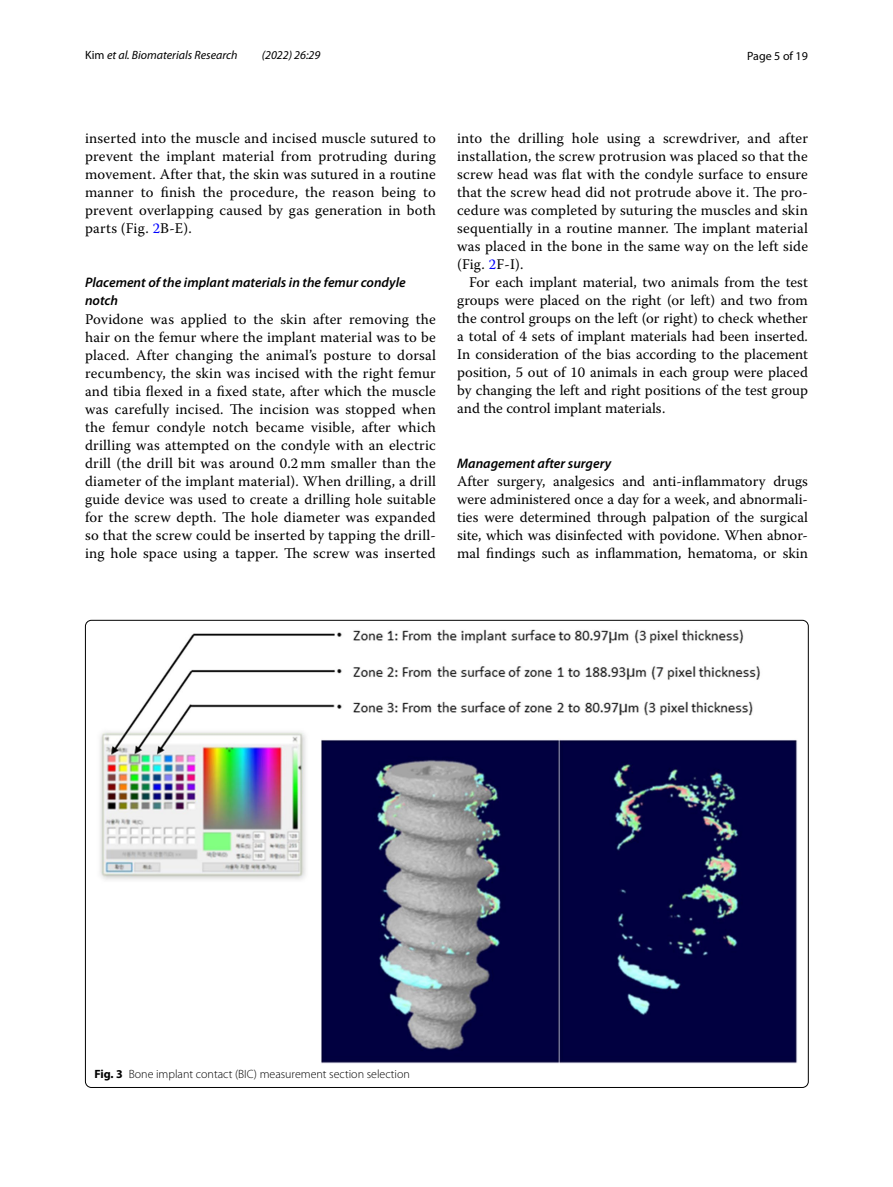
<style>
.page{position:relative;width:893px;height:1187px;background:#fff}
.page>*{position:absolute;margin:0;border:0;box-sizing:border-box;transform-origin:0 0}
.t1{font:14.7px/18px "Warnock Pro";letter-spacing:.015em;color:#000;text-align:justify}
.t2{font:italic 600 13.8px/18px "Myriad Pro";color:#000}
.t3{font:300 12px "Myriad Pro";color:#000}
.t4{font:italic 12px "Myriad Pro";color:#000}
.t5{font:12px "Myriad Pro";color:#000}
.s1{font-style:normal}
.s2{color:#00f}
.s3{font-weight:700}
</style>
<div class="page">
<img style="left:100px;top:629px;width:697px;height:434px">
<p class="t4" style="left:85px;top:48px;width:154px"><span class="s1">Kim</span> et al. Biomaterials Research</p>
<p class="t4" style="left:262px;top:48px;width:60px">(2022) 26:29</p>
<p class="t5" style="left:747px;top:48px;width:62px">Page 5 of 19</p>
<p class="t1" style="left:85px;top:128px;width:352px">inserted into the muscle and incised muscle sutured to prevent the implant material from protruding during movement. After that, the skin was sutured in a routine manner to finish the procedure, the reason being to prevent overlapping caused by gas generation in both parts (Fig. <span class="s2">2</span>B-E).</p>
<p class="t2" style="left:85px;top:273px;width:322px">Placement of the implant materials in the femur condyle notch</p>
<p class="t1" style="left:85px;top:309px;width:352px">Povidone was applied to the skin after removing the hair on the femur where the implant material was to be placed. After changing the animal’s posture to dorsal recumbency, the skin was incised with the right femur and tibia flexed in a fixed state, after which the muscle was carefully incised. The incision was stopped when the femur condyle notch became visible, after which drilling was attempted on the condyle with an electric drill (the drill bit was around 0.2 mm smaller than the diameter of the implant material). When drilling, a drill guide device was used to create a drilling hole suitable for the screw depth. The hole diameter was expanded so that the screw could be inserted by tapping the drill&shy;ing hole space using a tapper. The screw was inserted</p>
<p class="t1" style="left:457px;top:128px;width:352px">into the drilling hole using a screwdriver, and after installation, the screw protrusion was placed so that the screw head was flat with the condyle surface to ensure that the screw head did not protrude above it. The pro&shy;cedure was completed by suturing the muscles and skin sequentially in a routine manner. The implant material was placed in the bone in the same way on the left side (Fig. <span class="s2">2</span>F-I).</p>
<p class="t1" style="left:457px;top:272px;width:352px;text-indent:12px">For each implant material, two animals from the test groups were placed on the right (or left) and two from the control groups on the left (or right) to check whether a total of 4 sets of implant materials had been inserted.<br>In consideration of the bias according to the placement position, 5 out of 10 animals in each group were placed by changing the left and right positions of the test group and the control implant materials.</p>
<p class="t2" style="left:457px;top:453px;width:156px">Management after surgery</p>
<p class="t1" style="left:457px;top:471px;width:352px">After surgery, analgesics and anti-inflammatory drugs were administered once a day for a week, and abnormali&shy;ties were determined through palpation of the surgical site, which was disinfected with povidone. When abnor&shy;mal findings such as inflammation, hematoma, or skin</p>
<p class="t3" style="left:94px;top:1067px;width:317px"><span class="s3">Fig. 3</span> Bone implant contact (BIC) measurement section selection</p>
</div>
